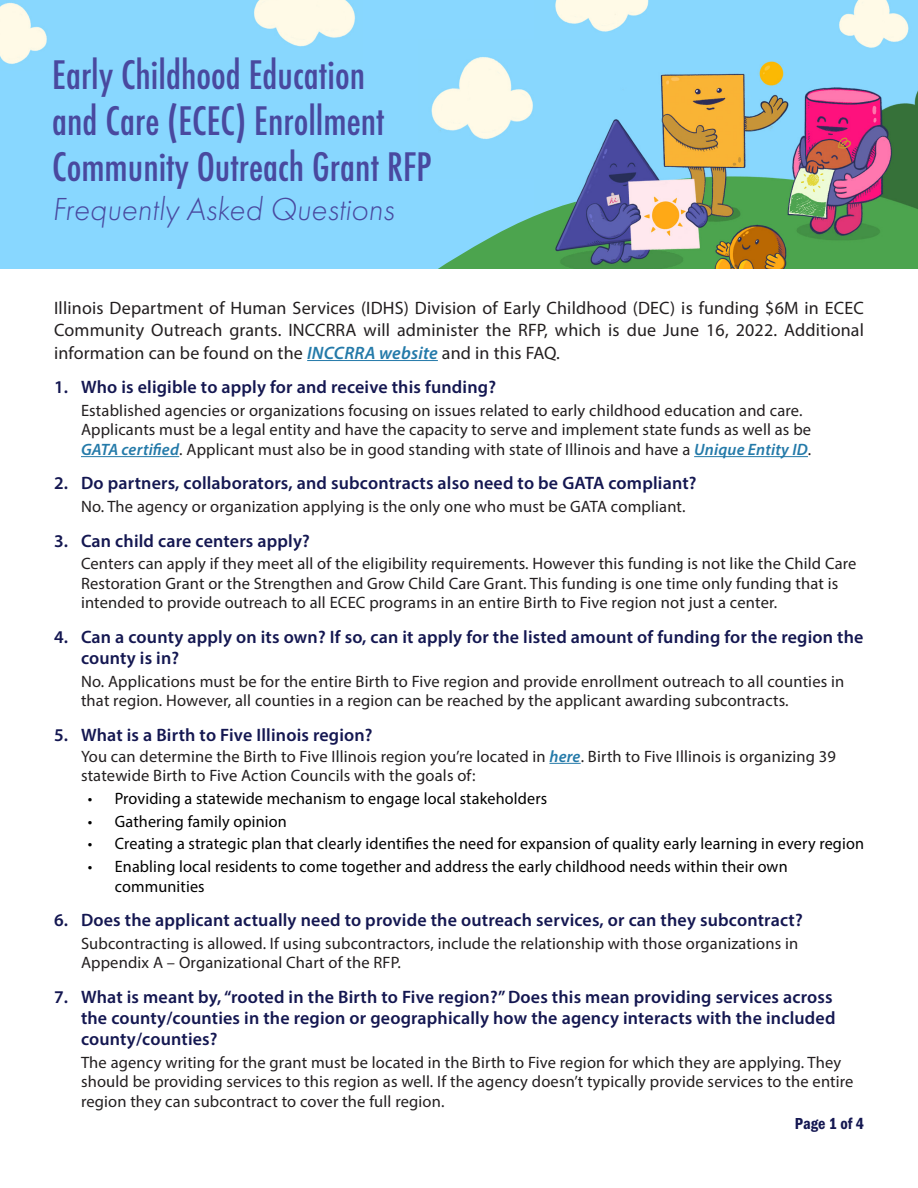
<style>
.page{position:relative;width:918px;height:1188px;background:#fff}
.page>*{position:absolute;margin:0;border:0;box-sizing:border-box;transform-origin:0 0}
.t1{font:500 condensed 38.1px/45.8px "Futura";color:#49499f}
.t2{font:italic 300 33px "Futura PT";color:#49499f}
.t3{font:600 18px/21px "Myriad Pro";letter-spacing:.01em;color:#141751}
.t4{font:18px/22.5px "Myriad Pro";letter-spacing:.01em;color:#231f20;text-align:justify}
.t5{font:16.5px/19.5px "Myriad Pro";letter-spacing:.01em;color:#231f20}
.t6{font:16.5px/19.5px "Myriad Pro";letter-spacing:.01em;color:#000}
.t7{font:16.5px "Franklin Gothic URW Con Dem";letter-spacing:.005em;color:#141751}
.s1{font-weight:600;font-style:italic;color:#247aa9}
</style>
<div class="page">
<hr style="left:307px;top:360px;width:131px;height:1px;background:#247aa9">
<hr style="left:81px;top:456px;width:98px;height:1px;background:#247aa9">
<hr style="left:694px;top:456px;width:114px;height:1px;background:#247aa9">
<hr style="left:549px;top:763px;width:32px;height:1px;background:#247aa9">
<div style="left:0;top:0;width:541px;height:269px;background:#88d7ff"></div>
<img style="left:0;top:0;width:355px;height:64px">
<img style="left:431px;top:57px;width:102px;height:82px">
<img style="left:541px;top:0;width:377px;height:269px">
<svg style="left:438px;top:202px;width:138px;height:67px"></svg>
<p class="t1" style="left:52px;top:53px;width:381px">Early Childhood Education<br>and Care (ECEC) Enrollment<br>Community Outreach Grant RFP</p>
<p class="t2" style="left:52px;top:191px;width:343px">Frequently Asked Questions</p>
<p class="t4" style="left:54px;top:296px;width:812px">Illinois Department of Human Services (IDHS) Division of Early Childhood (DEC) is funding $6M in ECEC Community Outreach grants. INCCRRA will administer the RFP, which is due June 16, 2022. Additional information can be found on the <span class="s1">INCCRRA website</span> and in this FAQ.</p>
<p class="t3" style="left:54px;top:376px;width:444px">1. Who is eligible to apply for and receive this funding?</p>
<p class="t5" style="left:81px;top:400px;width:732px">Established agencies or organizations focusing on issues related to early childhood education and care.<br>Applicants must be a legal entity and have the capacity to serve and implement state funds as well as be<br><span class="s1">GATA certified</span>. Applicant must also be in good standing with state of Illinois and have a <span class="s1">Unique Entity ID</span>.</p>
<p class="t3" style="left:54px;top:472px;width:644px">2. Do partners, collaborators, and subcontracts also need to be GATA compliant?</p>
<p class="t5" style="left:81px;top:497px;width:606px">No. The agency or organization applying is the only one who must be GATA compliant.</p>
<p class="t3" style="left:54px;top:530px;width:257px">3. Can child care centers apply?</p>
<p class="t5" style="left:81px;top:554px;width:777px">Centers can apply if they meet all of the eligibility requirements. However this funding is not like the Child Care<br>Restoration Grant or the Strengthen and Grow Child Care Grant. This funding is one time only funding that is intended to provide outreach to all ECEC programs in an entire Birth to Five region not just a center.</p>
<p class="t3" style="left:81px;top:626px;width:784px;text-indent:-27px">4. Can a county apply on its own? If so, can it apply for the listed amount of funding for the region the county is in?</p>
<p class="t5" style="left:81px;top:671px;width:765px">No. Applications must be for the entire Birth to Five region and provide enrollment outreach to all counties in that region. However, all counties in a region can be reached by the applicant awarding subcontracts.</p>
<p class="t3" style="left:54px;top:724px;width:320px">5. What is a Birth to Five Illinois region?</p>
<p class="t5" style="left:81px;top:746px;width:756px">You can determine the Birth to Five Illinois region you’re located in <span class="s1">here</span>. Birth to Five Illinois is organizing 39 statewide Birth to Five Action Councils with the goals of:</p>
<p class="t6" style="left:88px;top:788px;width:461px">• Providing a statewide mechanism to engage local stakeholders</p>
<p class="t6" style="left:88px;top:811px;width:201px">• Gathering family opinion</p>
<p class="t6" style="left:88px;top:834px;width:778px">• Creating a strategic plan that clearly identifies the need for expansion of quality early learning in every region</p>
<p class="t6" style="left:115px;top:857px;width:674px;text-indent:-27px">• Enabling local residents to come together and address the early childhood needs within their own communities</p>
<p class="t3" style="left:54px;top:909px;width:750px">6. Does the applicant actually need to provide the outreach services, or can they subcontract?</p>
<p class="t5" style="left:81px;top:933px;width:719px">Subcontracting is allowed. If using subcontractors, include the relationship with those organizations in<br>Appendix A – Organizational Chart of the RFP.</p>
<p class="t3" style="left:81px;top:986px;width:756px;text-indent:-27px">7. What is meant by, “rooted in the Birth to Five region?” Does this mean providing services across the county/counties in the region or geographically how the agency interacts with the included county/counties?</p>
<p class="t5" style="left:81px;top:1052px;width:774px">The agency writing for the grant must be located in the Birth to Five region for which they are applying. They should be providing services to this region as well. If the agency doesn’t typically provide services to the entire region they can subcontract to cover the full region.</p>
<p class="t7" style="left:795px;top:1113px;width:71px">Page 1 of 4</p>
</div>
